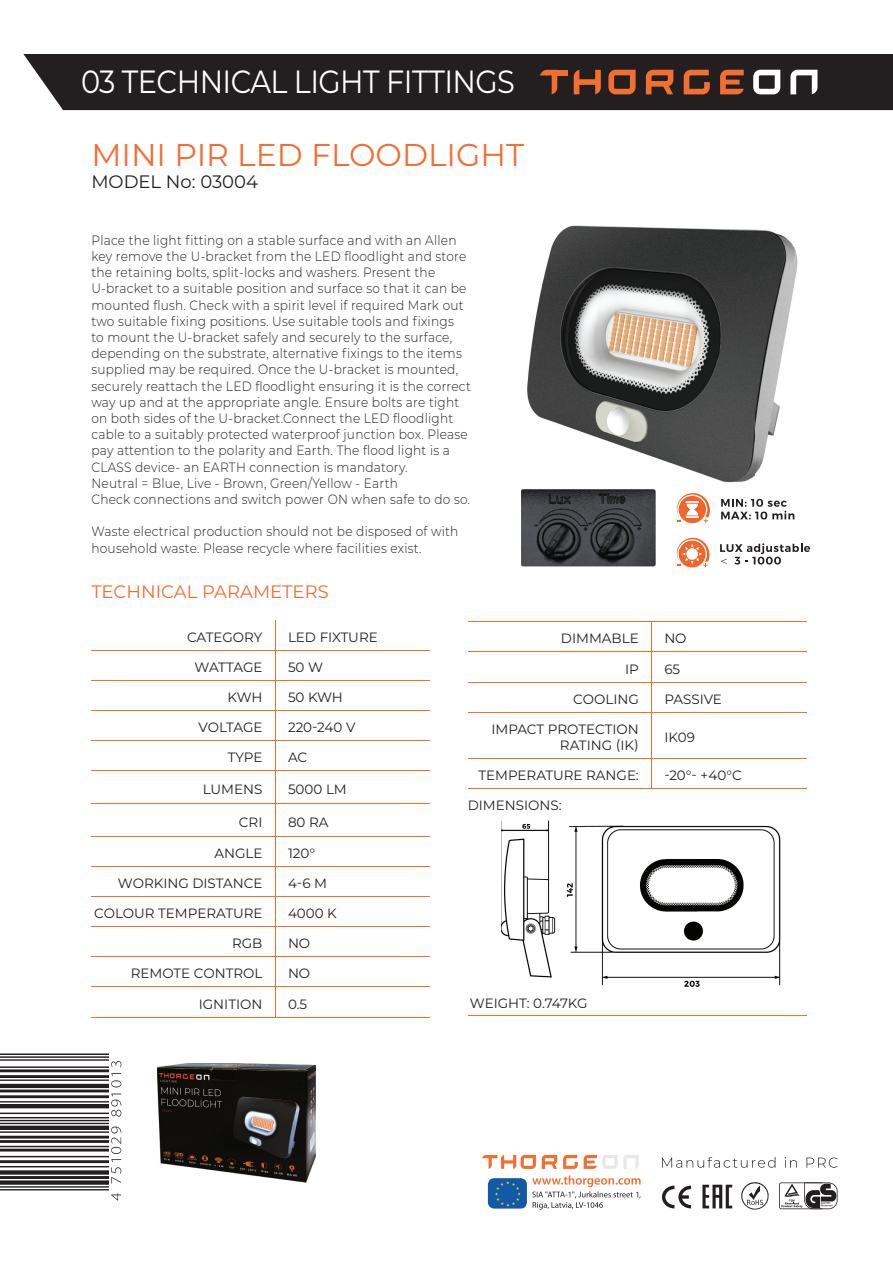
<style>
.page{position:relative;width:893px;height:1263px;background:#fff}
.page>*{position:absolute;margin:0;border:0;box-sizing:border-box;transform-origin:0 0}
.t1{font:32.1px "Montserrat";letter-spacing:-.02em;color:#fff;scale:.9 1}
.t2{font:31.5px "Montserrat";color:#f36e31}
.t3{font:18px "Montserrat";color:#f36e31}
.t4{font:18px "Montserrat";color:#231f20}
.t5{font:300 13.5px/16.2px "Montserrat";letter-spacing:.02em;color:#231f20;scale:.9 1}
.t6{font:13.5px/16.2px "Montserrat";color:#231f20;text-align:right}
.t7{font:13.5px "Montserrat";letter-spacing:-.025em;color:#231f20}
</style>
<div class="page">
<div style="left:23px;top:54px;width:870px;height:56px;background:#231f20"></div>
<svg style="left:753px;top:70px;width:27px;height:24px"></svg>
<svg style="left:608px;top:70px;width:28px;height:24px"></svg>
<svg style="left:646px;top:70px;width:27px;height:24px"></svg>
<svg style="left:684px;top:70px;width:26px;height:24px"></svg>
<svg style="left:720px;top:70px;width:24px;height:24px"></svg>
<svg style="left:540px;top:70px;width:17px;height:24px"></svg>
<div style="left:557px;top:70px;width:10px;height:6px;background:#f36e31"></div>
<svg style="left:574px;top:70px;width:27px;height:24px"></svg>
<svg style="left:790px;top:70px;width:27px;height:24px"></svg>
<hr style="left:275px;top:620px;width:1px;height:30px;background:#f36e31">
<hr style="left:91px;top:650px;width:184px;height:1px;background:#f36e31">
<hr style="left:275px;top:650px;width:155px;height:1px;background:#f36e31">
<hr style="left:91px;top:680px;width:184px;height:1px;background:#f36e31">
<hr style="left:275px;top:680px;width:155px;height:1px;background:#f36e31">
<hr style="left:91px;top:710px;width:184px;height:1px;background:#f36e31">
<hr style="left:275px;top:710px;width:155px;height:1px;background:#f36e31">
<hr style="left:91px;top:740px;width:184px;height:1px;background:#f36e31">
<hr style="left:275px;top:740px;width:155px;height:1px;background:#f36e31">
<svg style="left:275px;top:651px;width:1px;height:119px"></svg>
<hr style="left:91px;top:770px;width:184px;height:1px;background:#f36e31">
<hr style="left:275px;top:770px;width:155px;height:1px;background:#f36e31">
<hr style="left:275px;top:771px;width:1px;height:32px;background:#f36e31">
<hr style="left:91px;top:803px;width:184px;height:1px;background:#f36e31">
<hr style="left:275px;top:803px;width:155px;height:1px;background:#f36e31">
<hr style="left:275px;top:804px;width:1px;height:32px;background:#f36e31">
<hr style="left:91px;top:836px;width:184px;height:1px;background:#f36e31">
<hr style="left:275px;top:836px;width:155px;height:1px;background:#f36e31">
<hr style="left:91px;top:866px;width:184px;height:1px;background:#f36e31">
<hr style="left:275px;top:866px;width:155px;height:1px;background:#f36e31">
<hr style="left:91px;top:896px;width:184px;height:1px;background:#f36e31">
<hr style="left:275px;top:896px;width:155px;height:1px;background:#f36e31">
<hr style="left:91px;top:926px;width:184px;height:1px;background:#f36e31">
<hr style="left:275px;top:926px;width:155px;height:1px;background:#f36e31">
<hr style="left:91px;top:956px;width:184px;height:1px;background:#f36e31">
<hr style="left:275px;top:956px;width:155px;height:1px;background:#f36e31">
<svg style="left:275px;top:837px;width:1px;height:149px"></svg>
<hr style="left:91px;top:986px;width:184px;height:1px;background:#f36e31">
<hr style="left:275px;top:986px;width:155px;height:1px;background:#f36e31">
<hr style="left:275px;top:987px;width:1px;height:30px;background:#f36e31">
<hr style="left:91px;top:1017px;width:184px;height:1px;background:#f36e31">
<hr style="left:275px;top:1017px;width:155px;height:1px;background:#f36e31">
<hr style="left:468px;top:621px;width:184px;height:1px;background:#f36e31">
<hr style="left:652px;top:621px;width:154px;height:1px;background:#f36e31">
<svg style="left:651px;top:622px;width:1px;height:29px"></svg>
<hr style="left:468px;top:651px;width:184px;height:1px;background:#f36e31">
<hr style="left:652px;top:651px;width:154px;height:1px;background:#f36e31">
<hr style="left:651px;top:652px;width:1px;height:30px;background:#f36e31">
<hr style="left:468px;top:682px;width:184px;height:1px;background:#f36e31">
<hr style="left:652px;top:682px;width:154px;height:1px;background:#f36e31">
<hr style="left:651px;top:682px;width:1px;height:30px;background:#f36e31">
<hr style="left:468px;top:712px;width:184px;height:1px;background:#f36e31">
<hr style="left:652px;top:712px;width:154px;height:1px;background:#f36e31">
<hr style="left:651px;top:712px;width:1px;height:46px;background:#f36e31">
<hr style="left:468px;top:758px;width:184px;height:1px;background:#f36e31">
<hr style="left:652px;top:758px;width:154px;height:1px;background:#f36e31">
<svg style="left:651px;top:759px;width:1px;height:29px"></svg>
<hr style="left:468px;top:788px;width:184px;height:1px;background:#f36e31">
<hr style="left:652px;top:788px;width:154px;height:1px;background:#f36e31">
<hr style="left:468px;top:1015px;width:184px;height:1px;background:#f36e31">
<hr style="left:652px;top:1015px;width:154px;height:1px;background:#f36e31">
<svg style="left:662px;top:1157px;width:113px;height:11px"></svg>
<svg style="left:785px;top:1157px;width:12px;height:10px"></svg>
<svg style="left:806px;top:1157px;width:31px;height:11px"></svg>
<svg style="left:542px;top:1155px;width:15px;height:14px"></svg>
<svg style="left:563px;top:1155px;width:15px;height:14px"></svg>
<svg style="left:584px;top:1155px;width:55px;height:14px"></svg>
<svg style="left:482px;top:1155px;width:54px;height:14px"></svg>
<svg style="left:532px;top:1175px;width:109px;height:34px"></svg>
<div style="left:488px;top:1178px;width:39px;height:30px;background:#135aa6;border-radius:6px"></div>
<svg style="left:495px;top:1181px;width:26px;height:25px"></svg>
<svg style="left:662px;top:1185px;width:29px;height:23px"></svg>
<svg style="left:741px;top:1182px;width:28px;height:27px"></svg>
<svg style="left:702px;top:1185px;width:30px;height:23px"></svg>
<svg style="left:779px;top:1182px;width:59px;height:27px"></svg>
<img style="left:157px;top:1063px;width:159px;height:119px">
<img style="left:0;top:1053px;width:108px;height:138px">
<svg style="left:111px;top:1193px;width:10px;height:7px"></svg>
<svg style="left:111px;top:1126px;width:10px;height:57px"></svg>
<svg style="left:111px;top:1093px;width:10px;height:24px"></svg>
<svg style="left:111px;top:1073px;width:10px;height:14px"></svg>
<svg style="left:111px;top:1061px;width:10px;height:6px"></svg>
<svg style="left:721px;top:499px;width:73px;height:20px"></svg>
<svg style="left:676px;top:493px;width:34px;height:30px"></svg>
<svg style="left:720px;top:543px;width:90px;height:21px"></svg>
<svg style="left:676px;top:537px;width:34px;height:30px"></svg>
<img style="left:527px;top:225px;width:271px;height:258px">
<img style="left:501px;top:820px;width:279px;height:166px">
<img style="left:521px;top:489px;width:135px;height:78px">
<h1 class="t1" style="left:81px;top:60px;width:484px">03 TECHNICAL LIGHT FITTINGS</h1>
<h2 class="t2" style="left:91px;top:134px;width:434px">MINI PIR LED FLOODLIGHT</h2>
<h3 class="t4" style="left:91px;top:169px;width:168px">MODEL No: 03004</h3>
<p class="t5" style="left:91px;top:231px;width:423px">Place the light fitting on a stable surface and with an Allen key remove the U-bracket from the LED floodlight and store the retaining bolts, split-locks and washers. Present the U-bracket to a suitable position and surface so that it can be mounted flush. Check with a spirit level if required Mark out two suitable fixing positions. Use suitable tools and fixings<br>to mount the U-bracket safely and securely to the surface, depending on the substrate, alternative fixings to the items supplied may be required. Once the U-bracket is mounted, securely reattach the LED floodlight ensuring it is the correct way up and at the appropriate angle. Ensure bolts are tight on both sides of the U-bracket.Connect the LED floodlight cable to a suitably protected waterproof junction box. Please pay attention to the polarity and Earth. The flood light is a CLASS device- an EARTH connection is mandatory.<br>Neutral = Blue, Live - Brown, Green/Yellow - Earth<br>Check connections and switch power ON when safe to do so.</p>
<p class="t5" style="left:91px;top:523px;width:409px">Waste electrical production should not be disposed of with household waste. Please recycle where facilities exist.</p>
<h3 class="t3" style="left:91px;top:579px;width:239px">TECHNICAL PARAMETERS</h3>
<p class="t6" style="left:187px;top:629px;width:77px">CATEGORY</p>
<p class="t6" style="left:288px;top:629px;width:91px">LED FIXTURE</p>
<p class="t7" style="left:195px;top:658px;width:69px">WATTAGE</p>
<p class="t6" style="left:288px;top:659px;width:37px">50 W</p>
<p class="t6" style="left:228px;top:689px;width:36px">KWH</p>
<p class="t6" style="left:288px;top:689px;width:56px">50 KWH</p>
<p class="t6" style="left:199px;top:719px;width:65px">VOLTAGE</p>
<p class="t6" style="left:288px;top:719px;width:69px">220-240 V</p>
<p class="t6" style="left:228px;top:749px;width:36px">TYPE</p>
<p class="t6" style="left:288px;top:749px;width:21px">AC</p>
<p class="t6" style="left:203px;top:780px;width:61px">LUMENS</p>
<p class="t6" style="left:288px;top:780px;width:60px">5000 LM</p>
<p class="t6" style="left:239px;top:813px;width:25px">CRI</p>
<p class="t6" style="left:288px;top:813px;width:42px">80 RA</p>
<p class="t6" style="left:214px;top:845px;width:50px">ANGLE</p>
<p class="t6" style="left:288px;top:845px;width:29px">120°</p>
<p class="t6" style="left:118px;top:875px;width:146px">WORKING DISTANCE</p>
<p class="t6" style="left:288px;top:875px;width:41px">4-6 M</p>
<p class="t6" style="left:94px;top:905px;width:170px">COLOUR TEMPERATURE</p>
<p class="t6" style="left:288px;top:905px;width:50px">4000 K</p>
<p class="t6" style="left:232px;top:935px;width:32px">RGB</p>
<p class="t6" style="left:288px;top:935px;width:24px">NO</p>
<p class="t6" style="left:131px;top:965px;width:133px">REMOTE CONTROL</p>
<p class="t6" style="left:288px;top:965px;width:24px">NO</p>
<p class="t6" style="left:199px;top:995px;width:65px">IGNITION</p>
<p class="t6" style="left:288px;top:995px;width:21px">0.5</p>
<p class="t6" style="left:561px;top:630px;width:79px">DIMMABLE</p>
<p class="t6" style="left:664px;top:630px;width:24px">NO</p>
<p class="t6" style="left:625px;top:660px;width:15px">IP</p>
<p class="t6" style="left:664px;top:660px;width:17px">65</p>
<p class="t6" style="left:573px;top:690px;width:67px">COOLING</p>
<p class="t6" style="left:664px;top:690px;width:59px">PASSIVE</p>
<p class="t6" style="left:491px;top:720px;width:149px">IMPACT PROTECTION<br>RATING (IK)</p>
<p class="t6" style="left:664px;top:728px;width:32px">IK09</p>
<p class="t6" style="left:478px;top:767px;width:162px">TEMPERATURE RANGE:</p>
<p class="t6" style="left:664px;top:767px;width:79px">-20°- +40°C</p>
<p class="t6" style="left:468px;top:797px;width:95px">DIMENSIONS:</p>
<p class="t6" style="left:470px;top:995px;width:119px">WEIGHT: 0.747KG</p>
</div>
